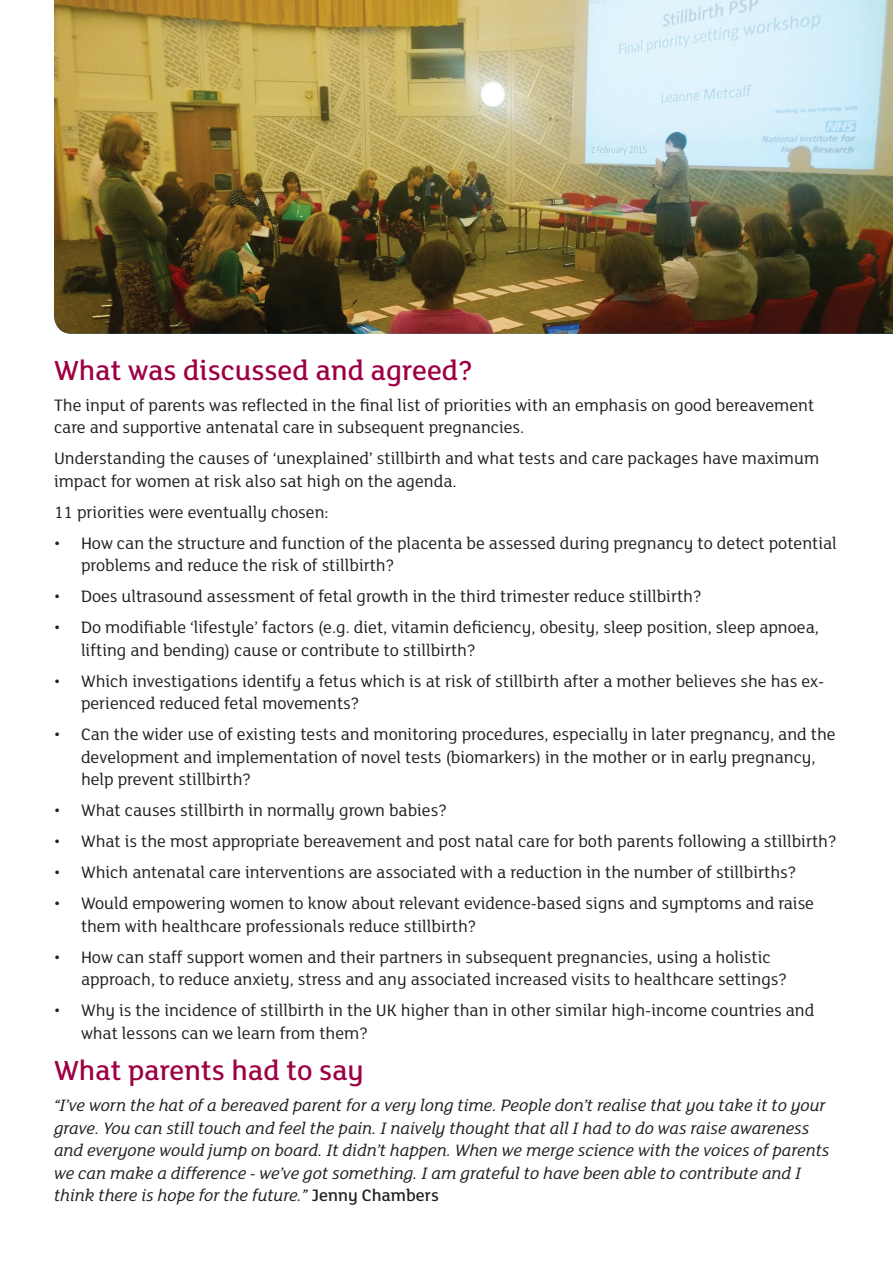
<style>
.page{position:relative;width:893px;height:1263px;background:#fff}
.page>*{position:absolute;margin:0;border:0;box-sizing:border-box;transform-origin:0 0}
.t1{font:500 30px "FS Lola";color:#9d0144}
.t2{font:18px/22.5px "FS Lola";color:#231f20}
.t3{font:italic 18px/22.5px "FS Lola";color:#231f20}
.s1{font-weight:500;font-style:normal}
</style>
<div class="page">
<img style="left:54px;top:0;width:839px;height:334px">
<p class="t1" style="left:54px;top:350px;width:420px">What was discussed and agreed?</p>
<p class="t2" style="left:54px;top:393px;width:762px">The input of parents was reflected in the final list of priorities with an emphasis on good bereavement care and supportive antenatal care in subsequent pregnancies.</p>
<p class="t2" style="left:54px;top:446px;width:767px">Understanding the causes of ‘unexplained’ stillbirth and what tests and care packages have maximum impact for women at risk also sat high on the agenda.</p>
<p class="t2" style="left:54px;top:500px;width:276px">11 priorities were eventually chosen:</p>
<p class="t2" style="left:81px;top:531px;width:757px;text-indent:-27px">• How can the structure and function of the placenta be assessed during pregnancy to detect potential problems and reduce the risk of stillbirth?</p>
<p class="t2" style="left:54px;top:584px;width:649px">• Does ultrasound assessment of fetal growth in the third trimester reduce stillbirth?</p>
<p class="t2" style="left:81px;top:615px;width:739px;text-indent:-27px">• Do modifiable ‘lifestyle’ factors (e.g. diet, vitamin deficiency, obesity, sleep position, sleep apnoea, lifting and bending) cause or contribute to stillbirth?</p>
<p class="t2" style="left:81px;top:669px;width:745px;text-indent:-27px">• Which investigations identify a fetus which is at risk of stillbirth after a mother believes she has ex&shy;perienced reduced fetal movements?</p>
<p class="t2" style="left:81px;top:722px;width:756px;text-indent:-27px">• Can the wider use of existing tests and monitoring procedures, especially in later pregnancy, and the development and implementation of novel tests (biomarkers) in the mother or in early pregnancy, help prevent stillbirth?</p>
<p class="t2" style="left:54px;top:798px;width:394px">• What causes stillbirth in normally grown babies?</p>
<p class="t2" style="left:54px;top:829px;width:784px">• What is the most appropriate bereavement and post natal care for both parents following a stillbirth?</p>
<p class="t2" style="left:54px;top:860px;width:744px">• Which antenatal care interventions are associated with a reduction in the number of stillbirths?</p>
<p class="t2" style="left:81px;top:891px;width:735px;text-indent:-27px">• Would empowering women to know about relevant evidence-based signs and symptoms and raise them with healthcare professionals reduce stillbirth?</p>
<p class="t2" style="left:81px;top:945px;width:708px;text-indent:-27px">• How can staff support women and their partners in subsequent pregnancies, using a holistic approach, to reduce anxiety, stress and any associated increased visits to healthcare settings?</p>
<p class="t2" style="left:81px;top:998px;width:735px;text-indent:-27px">• Why is the incidence of stillbirth in the UK higher than in other similar high-income countries and what lessons can we learn from them?</p>
<p class="t1" style="left:54px;top:1051px;width:311px">What parents had to say</p>
<p class="t3" style="left:54px;top:1093px;width:777px">“I’ve worn the hat of a bereaved parent for a very long time. People don’t realise that you take it to your grave. You can still touch and feel the pain. I naively thought that all I had to do was raise awareness and everyone would jump on board. It didn’t happen. When we merge science with the voices of parents we can make a difference - we’ve got something. I am grateful to have been able to contribute and I think there is hope for the future.” <span class="s1">Jenny Chambers</span></p>
</div>
